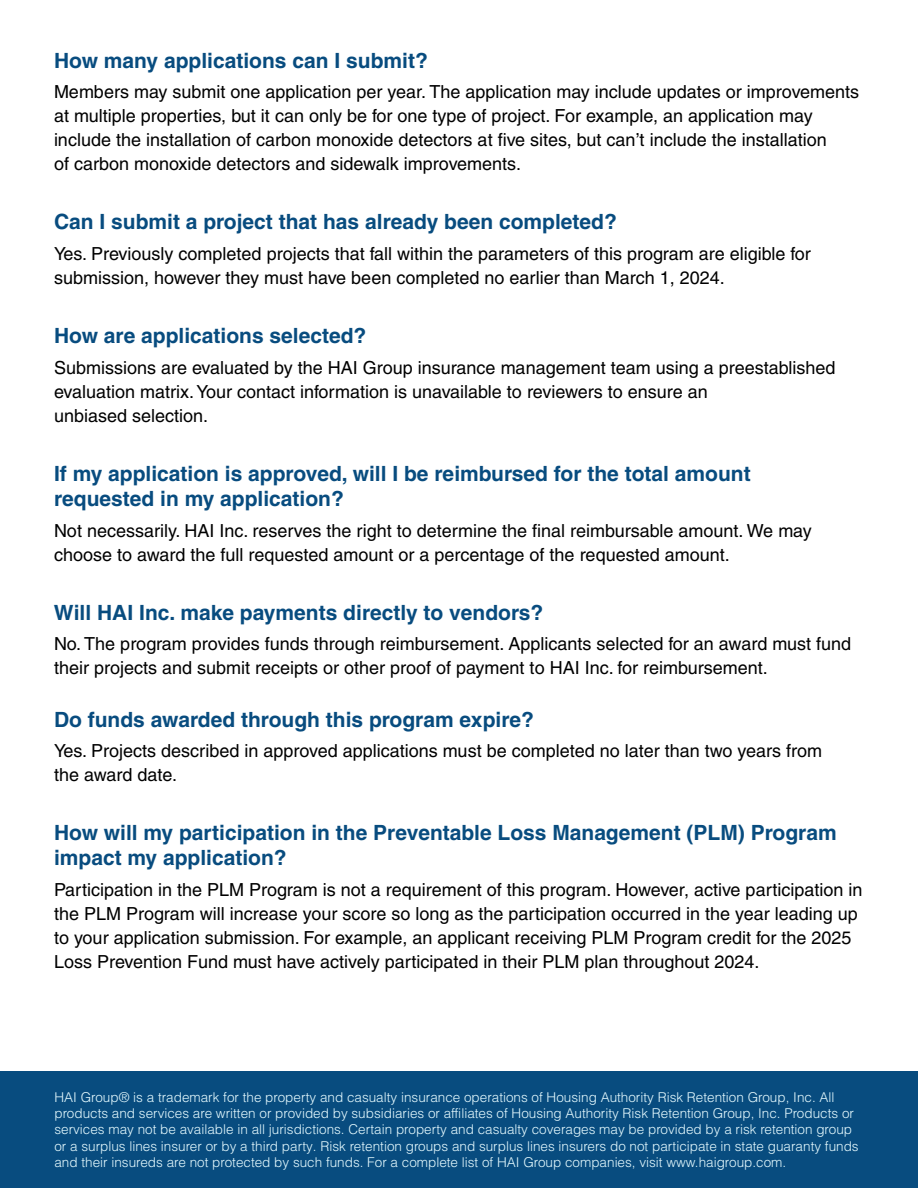
<style>
.page{position:relative;width:918px;height:1188px;background:#fff}
.page>*{position:absolute;margin:0;border:0;box-sizing:border-box;transform-origin:0 0}
.t1{font:700 21px/25.2px "Helvetica LT Pro";color:#084c7f}
.t2{font:18px/24px "Helvetica LT Pro";color:#000}
.t3{font:300 13.5px/16.2px "Helvetica LT Pro";color:#e3f8fd}
</style>
<div class="page">
<div style="left:0;top:1071px;width:918px;height:117px;background:#084c7f"></div>
<p class="t1" style="left:54px;top:48px;width:375px">How many applications can I submit?</p>
<p class="t2" style="left:54px;top:80px;width:807px">Members may submit one application per year. The application may include updates or improvements at multiple properties, but it can only be for one type of project. For example, an application may include the installation of carbon monoxide detectors at five sites, but can’t include the installation<br>of carbon monoxide detectors and sidewalk improvements.</p>
<p class="t1" style="left:54px;top:209px;width:564px">Can I submit a project that has already been completed?</p>
<p class="t2" style="left:54px;top:242px;width:758px">Yes. Previously completed projects that fall within the parameters of this program are eligible for submission, however they must have been completed no earlier than March 1, 2024.</p>
<p class="t1" style="left:54px;top:323px;width:314px">How are applications selected?</p>
<p class="t2" style="left:54px;top:355px;width:783px">Submissions are evaluated by the HAI Group insurance management team using a preestablished evaluation matrix. Your contact information is unavailable to reviewers to ensure an<br>unbiased selection.</p>
<p class="t1" style="left:54px;top:461px;width:698px">If my application is approved, will I be reimbursed for the total amount requested in my application?</p>
<p class="t2" style="left:54px;top:518px;width:759px">Not necessarily. HAI Inc. reserves the right to determine the final reimbursable amount. We may choose to award the full requested amount or a percentage of the requested amount.</p>
<p class="t1" style="left:54px;top:600px;width:491px">Will HAI Inc. make payments directly to vendors?</p>
<p class="t2" style="left:54px;top:632px;width:799px">No. The program provides funds through reimbursement. Applicants selected for an award must fund their projects and submit receipts or other proof of payment to HAI Inc. for reimbursement.</p>
<p class="t1" style="left:54px;top:707px;width:482px">Do funds awarded through this program expire?</p>
<p class="t2" style="left:54px;top:739px;width:770px">Yes. Projects described in approved applications must be completed no later than two years from the award date.</p>
<p class="t1" style="left:54px;top:820px;width:784px">How will my participation in the Preventable Loss Management (PLM) Program impact my application?</p>
<p class="t2" style="left:54px;top:878px;width:810px">Participation in the PLM Program is not a requirement of this program. However, active participation in the PLM Program will increase your score so long as the participation occurred in the year leading up to your application submission. For example, an applicant receiving PLM Program credit for the 2025<br>Loss Prevention Fund must have actively participated in their PLM plan throughout 2024.</p>
<p class="t3" style="left:54px;top:1089px;width:806px">HAI Group® is a trademark for the property and casualty insurance operations of Housing Authority Risk Retention Group, Inc. All products and services are written or provided by subsidiaries or affiliates of Housing Authority Risk Retention Group, Inc. Products or services may not be available in all jurisdictions. Certain property and casualty coverages may be provided by a risk retention group or a surplus lines insurer or by a third party. Risk retention groups and surplus lines insurers do not participate in state guaranty funds and their insureds are not protected by such funds. For a complete list of HAI Group companies, visit www.haigroup.com.</p>
</div>
